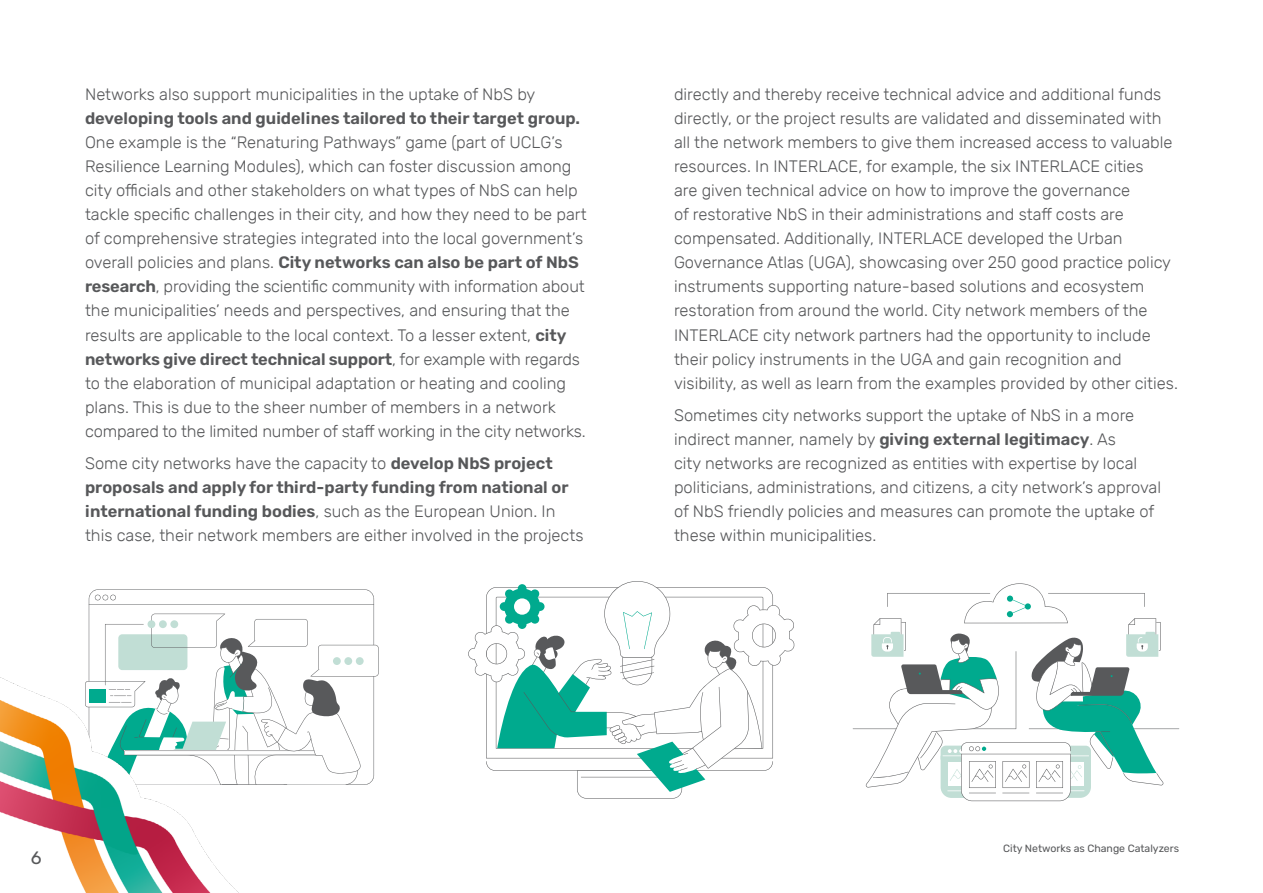
<style>
.page{position:relative;width:1263px;height:893px;background:#fff}
.page>*{position:absolute;margin:0;border:0;box-sizing:border-box;transform-origin:0 0}
.t1{font:18px "Rubik";color:#57585a}
.t2{font:300 16.5px/24px "Rubik";color:#57585a}
.t3{font:10.5px "Rubik";color:#57585a}
.s1{font-weight:600}
</style>
<div class="page">
<svg style="left:468px;top:581px;width:327px;height:217px"></svg>
<svg style="left:89px;top:589px;width:285px;height:25px"></svg>
<svg style="left:89px;top:595px;width:285px;height:10px"></svg>
<svg style="left:88px;top:614px;width:291px;height:171px"></svg>
<svg style="left:853px;top:583px;width:326px;height:218px"></svg>
<img style="left:0;top:631px;width:302px;height:262px">
<p class="t2" style="left:85px;top:83px;width:503px">Networks also support municipalities in the uptake of NbS by <span class="s1">developing tools and guidelines tailored to their target group.<br></span>One example is the “Renaturing Pathways” game (part of UCLG’s Resilience Learning Modules), which can foster discussion among city officials and other stakeholders on what types of NbS can help tackle specific challenges in their city, and how they need to be part of comprehensive strategies integrated into the local government’s overall policies and plans. <span class="s1">City networks can also be part of NbS research</span>, providing the scientific community with information about the municipalities’ needs and perspectives, and ensuring that the results are applicable to the local context. To a lesser extent, <span class="s1">city networks give direct technical support</span>, for example with regards to the elaboration of municipal adaptation or heating and cooling plans. This is due to the sheer number of members in a network compared to the limited number of staff working in the city networks.</p>
<p class="t2" style="left:85px;top:452px;width:500px">Some city networks have the capacity to <span class="s1">develop NbS project proposals and apply for third-party funding from national or international funding bodies</span>, such as the European Union. In this case, their network members are either involved in the projects</p>
<p class="t2" style="left:674px;top:83px;width:505px">directly and thereby receive technical advice and additional funds directly, or the project results are validated and disseminated with all the network members to give them increased access to valuable resources. In INTERLACE, for example, the six INTERLACE cities<br>are given technical advice on how to improve the governance<br>of restorative NbS in their administrations and staff costs are compensated. Additionally, INTERLACE developed the Urban Governance Atlas (UGA), showcasing over 250 good practice policy instruments supporting nature-based solutions and ecosystem restoration from around the world. City network members of the INTERLACE city network partners had the opportunity to include their policy instruments in the UGA and gain recognition and visibility, as well as learn from the examples provided by other cities.</p>
<p class="t2" style="left:674px;top:404px;width:489px">Sometimes city networks support the uptake of NbS in a more indirect manner, namely by <span class="s1">giving external legitimacy</span>. As<br>city networks are recognized as entities with expertise by local politicians, administrations, and citizens, a city network’s approval of NbS friendly policies and measures can promote the uptake of these within municipalities.</p>
<p class="t1" style="left:31px;top:847px;width:12px">6</p>
<p class="t3" style="left:1003px;top:842px;width:177px">City Networks as Change Catalyzers</p>
</div>
